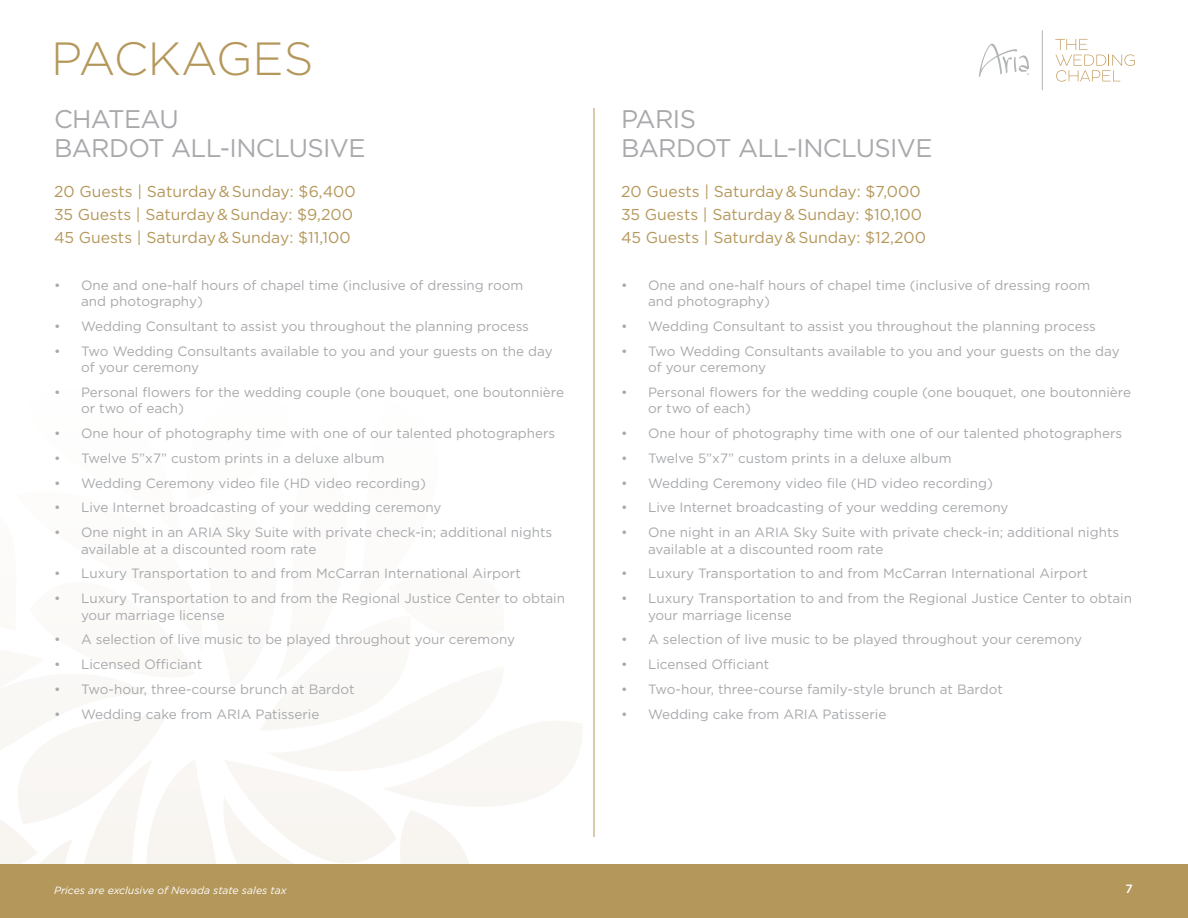
<style>
.page{position:relative;width:1188px;height:918px;background:#fff}
.page>*{position:absolute;margin:0;border:0;box-sizing:border-box;transform-origin:0 0}
.t1{font:300 46.5px "Gotham";color:#b4975a}
.t2{font:25.5px/28.5px "Gotham";letter-spacing:-.025em;color:#a7a9ac}
.t3{font:15.75px/23.2px "Gotham";color:#b4975a}
.t4{font:13.5px/16.5px "Gotham";color:#a7a9ac}
.t5{font:500 12px "Gotham";color:#fff}
.t6{font:italic 10.5px "Gotham";color:#fff}
</style>
<div class="page">
<svg style="left:0;top:719px;width:582px;height:145px"></svg>
<div style="left:0;top:864px;width:1188px;height:54px;background:#b4975a"></div>
<hr style="left:1042px;top:30px;width:1px;height:60px;background:#b2b5b6">
<svg style="left:1055px;top:39px;width:80px;height:43px"></svg>
<svg style="left:979px;top:43px;width:50px;height:34px"></svg>
<hr style="left:594px;top:108px;width:1px;height:729px;background:#b4975a">
<h1 class="t1" style="left:51px;top:29px;width:264px">PACKAGES</h1>
<h2 class="t2" style="left:54px;top:105px;width:313px">CHATEAU<br>BARDOT ALL-INCLUSIVE</h2>
<p class="t3" style="left:54px;top:179px;width:303px">20 Guests | Saturday &amp; Sunday: $6,400<br>35 Guests | Saturday &amp; Sunday: $9,200<br>45 Guests | Saturday &amp; Sunday: $11,100</p>
<p class="t4" style="left:81px;top:276px;width:444px;text-indent:-27px">• One and one-half hours of chapel time (inclusive of dressing room and photography)</p>
<p class="t4" style="left:54px;top:318px;width:476px">• Wedding Consultant to assist you throughout the planning process</p>
<p class="t4" style="left:81px;top:342px;width:473px;text-indent:-27px">• Two Wedding Consultants available to you and your guests on the day of your ceremony</p>
<p class="t4" style="left:81px;top:384px;width:485px;text-indent:-27px">• Personal flowers for the wedding couple (one bouquet, one boutonnière or two of each)</p>
<p class="t4" style="left:54px;top:425px;width:503px">• One hour of photography time with one of our talented photographers</p>
<p class="t4" style="left:54px;top:450px;width:332px">• Twelve 5”x7” custom prints in a deluxe album</p>
<p class="t4" style="left:54px;top:474px;width:374px">• Wedding Ceremony video file (HD video recording)</p>
<p class="t4" style="left:54px;top:499px;width:389px">• Live Internet broadcasting of your wedding ceremony</p>
<p class="t4" style="left:81px;top:524px;width:473px;text-indent:-27px">• One night in an ARIA Sky Suite with private check-in; additional nights available at a discounted room rate</p>
<p class="t4" style="left:54px;top:565px;width:468px">• Luxury Transportation to and from McCarran International Airport</p>
<p class="t4" style="left:81px;top:590px;width:486px;text-indent:-27px">• Luxury Transportation to and from the Regional Justice Center to obtain your marriage license</p>
<p class="t4" style="left:54px;top:631px;width:463px">• A selection of live music to be played throughout your ceremony</p>
<p class="t4" style="left:54px;top:656px;width:150px">• Licensed Officiant</p>
<p class="t4" style="left:54px;top:681px;width:302px">• Two-hour, three-course brunch at Bardot</p>
<p class="t4" style="left:54px;top:705px;width:267px">• Wedding cake from ARIA Patisserie</p>
<h2 class="t2" style="left:621px;top:105px;width:313px">PARIS<br>BARDOT ALL-INCLUSIVE</h2>
<p class="t3" style="left:621px;top:179px;width:307px">20 Guests | Saturday &amp; Sunday: $7,000<br>35 Guests | Saturday &amp; Sunday: $10,100<br>45 Guests | Saturday &amp; Sunday: $12,200</p>
<p class="t4" style="left:648px;top:276px;width:444px;text-indent:-27px">• One and one-half hours of chapel time (inclusive of dressing room and photography)</p>
<p class="t4" style="left:621px;top:318px;width:476px">• Wedding Consultant to assist you throughout the planning process</p>
<p class="t4" style="left:648px;top:342px;width:473px;text-indent:-27px">• Two Wedding Consultants available to you and your guests on the day of your ceremony</p>
<p class="t4" style="left:648px;top:384px;width:485px;text-indent:-27px">• Personal flowers for the wedding couple (one bouquet, one boutonnière or two of each)</p>
<p class="t4" style="left:621px;top:425px;width:503px">• One hour of photography time with one of our talented photographers</p>
<p class="t4" style="left:621px;top:450px;width:332px">• Twelve 5”x7” custom prints in a deluxe album</p>
<p class="t4" style="left:621px;top:474px;width:374px">• Wedding Ceremony video file (HD video recording)</p>
<p class="t4" style="left:621px;top:499px;width:389px">• Live Internet broadcasting of your wedding ceremony</p>
<p class="t4" style="left:648px;top:524px;width:473px;text-indent:-27px">• One night in an ARIA Sky Suite with private check-in; additional nights available at a discounted room rate</p>
<p class="t4" style="left:621px;top:565px;width:468px">• Luxury Transportation to and from McCarran International Airport</p>
<p class="t4" style="left:648px;top:590px;width:486px;text-indent:-27px">• Luxury Transportation to and from the Regional Justice Center to obtain your marriage license</p>
<p class="t4" style="left:621px;top:631px;width:463px">• A selection of live music to be played throughout your ceremony</p>
<p class="t4" style="left:621px;top:656px;width:150px">• Licensed Officiant</p>
<p class="t4" style="left:621px;top:681px;width:383px">• Two-hour, three-course family-style brunch at Bardot</p>
<p class="t4" style="left:621px;top:705px;width:267px">• Wedding cake from ARIA Patisserie</p>
<p class="t6" style="left:54px;top:884px;width:234px">Prices are exclusive of Nevada state sales tax</p>
<p class="t5" style="left:1125px;top:881px;width:9px">7</p>
</div>
